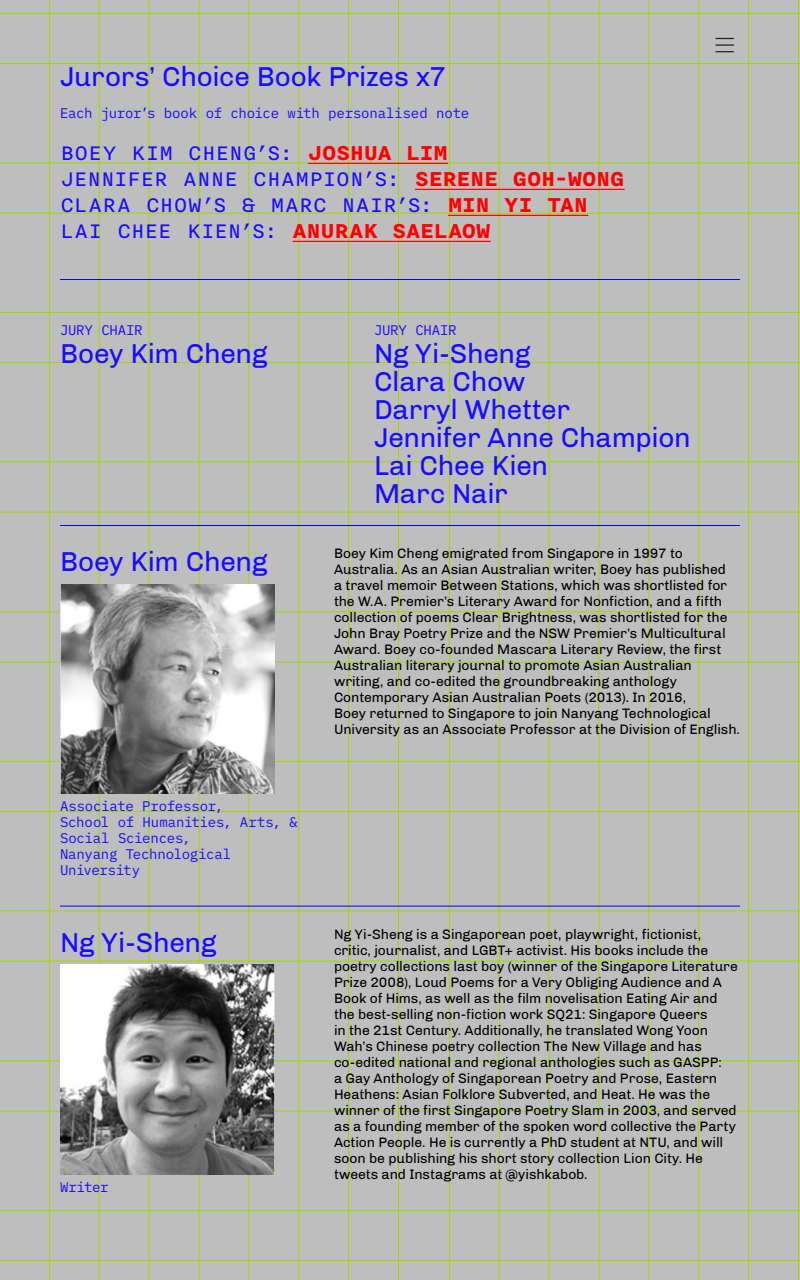
<style>
.page{position:relative;width:800px;height:1280px;background:#bebebe}
.page>*{position:absolute;margin:0;border:0;box-sizing:border-box;transform-origin:0 0}
.t1{font:28px "Chivo";letter-spacing:-.01em;color:#180cff}
.t2{font:24px/26px "Nitti";letter-spacing:-.02em;color:#180cff}
.t3{font:14px/16px "Chivo";letter-spacing:-.005em;color:#000}
.t4{font:14px/16px "IBM Plex Mono";letter-spacing:-.01em;color:#180cff}
.s1{font-weight:700;color:#f00}
</style>
<div class="page">
<hr style="left:308px;top:163px;width:140px;height:1px;background:#f00">
<hr style="left:415px;top:189px;width:210px;height:1px;background:#f00">
<hr style="left:448px;top:215px;width:140px;height:1px;background:#f00">
<hr style="left:293px;top:241px;width:198px;height:1px;background:#f00">
<hr style="left:60px;top:279px;width:680px;height:1px;background:#00f">
<img style="left:60px;top:584px;width:214px;height:209px">
<hr style="left:60px;top:525px;width:680px;height:1px;background:#00f">
<img style="left:60px;top:965px;width:214px;height:209px">
<hr style="left:60px;top:906px;width:680px;height:1px;background:#00f">
<img style="left:711px;top:31px;width:29px;height:29px">
<p class="t1" style="left:60px;top:60px;width:388px">Jurors’ Choice Book Prizes x7</p>
<p class="t4" style="left:60px;top:104px;width:411px">Each juror’s book of choice with personalised note</p>
<p class="t2" style="left:60px;top:140px;width:566px">BOEY KIM CHENG’S: <span class="s1">JOSHUA LIM<br></span>JENNIFER ANNE CHAMPION’S: <span class="s1">SERENE GOH-WONG </span>CLARA CHOW’S &amp; MARC NAIR’S: <span class="s1">MIN YI TAN </span>LAI CHEE KIEN’S: <span class="s1">ANURAK SAELAOW</span></p>
<p class="t4" style="left:60px;top:321px;width:84px">JURY CHAIR</p>
<p class="t1" style="left:60px;top:337px;width:209px">Boey Kim Cheng</p>
<p class="t1" style="left:60px;top:545px;width:209px">Boey Kim Cheng</p>
<p class="t4" style="left:60px;top:797px;width:239px">Associate Professor,<br>School of Humanities, Arts, &amp;<br>Social Sciences,<br>Nanyang Technological<br>University</p>
<p class="t1" style="left:60px;top:926px;width:158px">Ng Yi-Sheng</p>
<p class="t4" style="left:60px;top:1178px;width:50px">Writer</p>
<p class="t4" style="left:374px;top:321px;width:84px">JURY CHAIR</p>
<p class="t1" style="left:374px;top:337px;width:158px">Ng Yi-Sheng</p>
<p class="t1" style="left:374px;top:365px;width:153px">Clara Chow</p>
<p class="t1" style="left:374px;top:393px;width:198px">Darryl Whetter</p>
<p class="t1" style="left:374px;top:421px;width:318px">Jennifer Anne Champion</p>
<p class="t1" style="left:374px;top:449px;width:176px">Lai Chee Kien</p>
<p class="t1" style="left:374px;top:477px;width:135px">Marc Nair</p>
<p class="t3" style="left:334px;top:545px;width:408px">Boey Kim Cheng emigrated from Singapore in 1997 to Australia. As an Asian Australian writer, Boey has published<br>a travel memoir Between Stations, which was shortlisted for the W.A. Premier’s Literary Award for Nonfiction, and a fifth collection of poems Clear Brightness, was shortlisted for the John Bray Poetry Prize and the NSW Premier’s Multicultural Award. Boey co-founded Mascara Literary Review, the first Australian literary journal to promote Asian Australian writing, and co-edited the groundbreaking anthology Contemporary Asian Australian Poets (2013). In 2016,<br>Boey returned to Singapore to join Nanyang Technological University as an Associate Professor at the Division of English.</p>
<p class="t3" style="left:334px;top:926px;width:406px">Ng Yi-Sheng is a Singaporean poet, playwright, fictionist, critic, journalist, and LGBT+ activist. His books include the poetry collections last boy (winner of the Singapore Literature Prize 2008), Loud Poems for a Very Obliging Audience and A Book of Hims, as well as the film novelisation Eating Air and the best-selling non-fiction work SQ21: Singapore Queers<br>in the 21st Century. Additionally, he translated Wong Yoon Wah’s Chinese poetry collection The New Village and has co-edited national and regional anthologies such as GASPP:<br>a Gay Anthology of Singaporean Poetry and Prose, Eastern Heathens: Asian Folklore Subverted, and Heat. He was the winner of the first Singapore Poetry Slam in 2003, and served as a founding member of the spoken word collective the Party Action People. He is currently a PhD student at NTU, and will soon be publishing his short story collection Lion City. He tweets and Instagrams at @yishkabob.</p>
</div>
